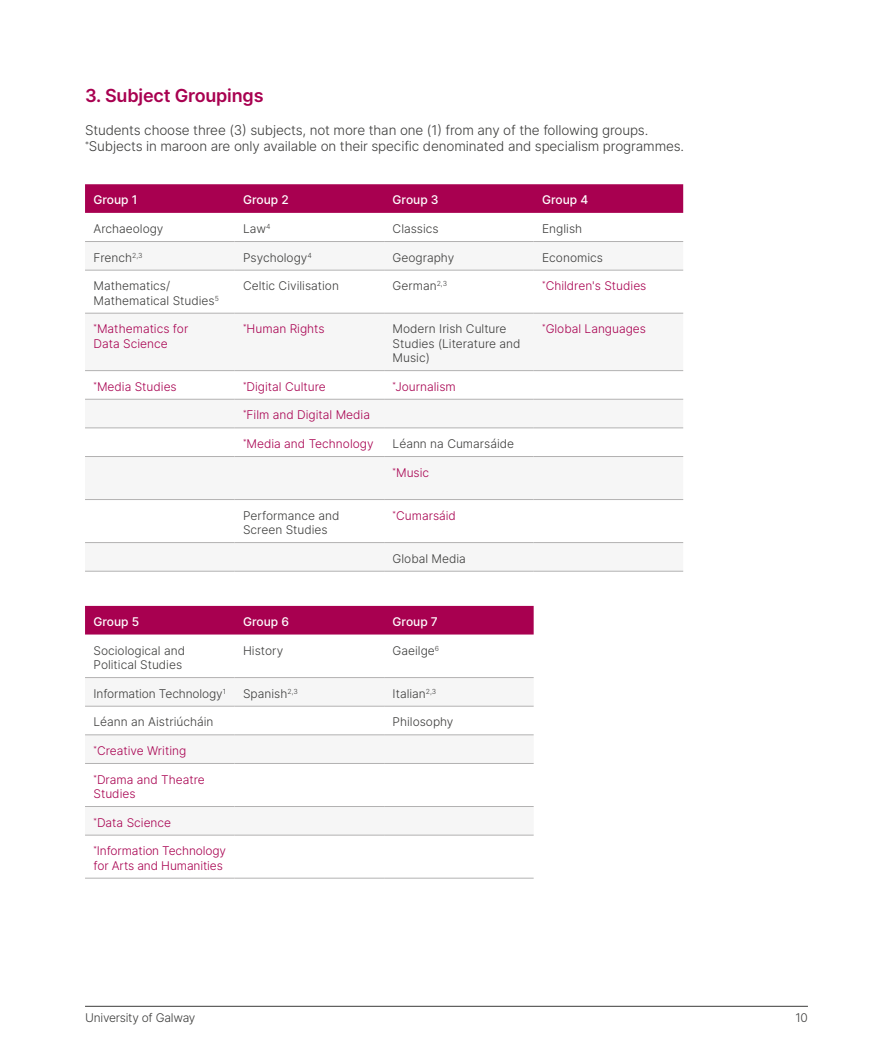
<style>
.page{position:relative;width:893px;height:1063px;background:#fff}
.page>*{position:absolute;margin:0;border:0;box-sizing:border-box;transform-origin:0 0}
.t1{font:600 18px "Inter";letter-spacing:-.01em;color:#a80050}
.t2{font:300 13.5px/16.2px "Inter";letter-spacing:-.01em;color:#3c3c3b}
.t3{font:300 12px/14.4px "Inter";color:#3c3c3b}
.t4{font:300 12px/14.4px "Inter";color:#a80050}
.t5{font:500 12px "Inter";color:#fff}
.t6{font:300 12px "Inter";letter-spacing:-.02em;color:#3c3c3b}
</style>
<div class="page">
<svg style="left:85px;top:184px;width:598px;height:29px;background:#a90352"></svg>
<div style="left:85px;top:242px;width:598px;height:28px;background:#f6f6f6"></div>
<svg style="left:85px;top:398px;width:598px;height:173px;fill:#f6f6f6"></svg>
<hr style="left:85px;top:241px;width:150px;height:1px;background:#b3b2b2">
<hr style="left:235px;top:241px;width:149px;height:1px;background:#b3b2b2">
<hr style="left:384px;top:241px;width:150px;height:1px;background:#b3b2b2">
<hr style="left:534px;top:241px;width:149px;height:1px;background:#b3b2b2">
<hr style="left:85px;top:270px;width:150px;height:1px;background:#b3b2b2">
<hr style="left:235px;top:270px;width:149px;height:1px;background:#b3b2b2">
<hr style="left:384px;top:270px;width:150px;height:1px;background:#b3b2b2">
<hr style="left:534px;top:270px;width:149px;height:1px;background:#b3b2b2">
<hr style="left:85px;top:313px;width:150px;height:1px;background:#b3b2b2">
<hr style="left:384px;top:313px;width:150px;height:1px;background:#b3b2b2">
<hr style="left:534px;top:313px;width:149px;height:1px;background:#b3b2b2">
<hr style="left:85px;top:370px;width:150px;height:1px;background:#b3b2b2">
<hr style="left:384px;top:370px;width:150px;height:1px;background:#b3b2b2">
<hr style="left:534px;top:370px;width:149px;height:1px;background:#b3b2b2">
<hr style="left:85px;top:399px;width:150px;height:1px;background:#b3b2b2">
<hr style="left:235px;top:399px;width:149px;height:1px;background:#b3b2b2">
<hr style="left:384px;top:399px;width:150px;height:1px;background:#b3b2b2">
<hr style="left:534px;top:399px;width:149px;height:1px;background:#b3b2b2">
<hr style="left:85px;top:428px;width:150px;height:1px;background:#b3b2b2">
<hr style="left:235px;top:428px;width:149px;height:1px;background:#b3b2b2">
<hr style="left:384px;top:428px;width:150px;height:1px;background:#b3b2b2">
<hr style="left:534px;top:428px;width:149px;height:1px;background:#b3b2b2">
<hr style="left:85px;top:456px;width:150px;height:1px;background:#b3b2b2">
<hr style="left:235px;top:456px;width:149px;height:1px;background:#b3b2b2">
<hr style="left:384px;top:456px;width:150px;height:1px;background:#b3b2b2">
<hr style="left:534px;top:456px;width:149px;height:1px;background:#b3b2b2">
<hr style="left:85px;top:499px;width:150px;height:1px;background:#b3b2b2">
<hr style="left:235px;top:499px;width:149px;height:1px;background:#b3b2b2">
<hr style="left:384px;top:499px;width:150px;height:1px;background:#b3b2b2">
<hr style="left:534px;top:499px;width:149px;height:1px;background:#b3b2b2">
<hr style="left:85px;top:542px;width:150px;height:1px;background:#b3b2b2">
<hr style="left:235px;top:542px;width:149px;height:1px;background:#b3b2b2">
<hr style="left:384px;top:542px;width:150px;height:1px;background:#b3b2b2">
<hr style="left:534px;top:542px;width:149px;height:1px;background:#b3b2b2">
<hr style="left:85px;top:571px;width:150px;height:1px;background:#b3b2b2">
<hr style="left:235px;top:571px;width:149px;height:1px;background:#b3b2b2">
<hr style="left:384px;top:571px;width:150px;height:1px;background:#b3b2b2">
<hr style="left:534px;top:571px;width:149px;height:1px;background:#b3b2b2">
<hr style="left:235px;top:313px;width:149px;height:1px;background:#b3b2b2">
<hr style="left:235px;top:370px;width:149px;height:1px;background:#b3b2b2">
<div style="left:85px;top:606px;width:449px;height:29px;background:#a80050"></div>
<div style="left:85px;top:678px;width:449px;height:28px;background:#f6f6f6"></div>
<svg style="left:85px;top:762px;width:449px;height:73px"></svg>
<hr style="left:85px;top:677px;width:150px;height:1px;background:#b3b2b2">
<hr style="left:235px;top:677px;width:149px;height:1px;background:#b3b2b2">
<hr style="left:384px;top:677px;width:150px;height:1px;background:#b3b2b2">
<hr style="left:85px;top:706px;width:150px;height:1px;background:#b3b2b2">
<hr style="left:235px;top:706px;width:149px;height:1px;background:#b3b2b2">
<hr style="left:384px;top:706px;width:150px;height:1px;background:#b3b2b2">
<hr style="left:85px;top:735px;width:150px;height:1px;background:#b3b2b2">
<hr style="left:384px;top:735px;width:150px;height:1px;background:#b3b2b2">
<hr style="left:85px;top:763px;width:150px;height:1px;background:#b3b2b2">
<hr style="left:384px;top:763px;width:150px;height:1px;background:#b3b2b2">
<hr style="left:85px;top:806px;width:150px;height:1px;background:#b3b2b2">
<hr style="left:235px;top:806px;width:149px;height:1px;background:#b3b2b2">
<hr style="left:384px;top:806px;width:150px;height:1px;background:#b3b2b2">
<hr style="left:85px;top:835px;width:150px;height:1px;background:#b3b2b2">
<hr style="left:235px;top:835px;width:149px;height:1px;background:#b3b2b2">
<hr style="left:384px;top:835px;width:150px;height:1px;background:#b3b2b2">
<hr style="left:85px;top:878px;width:150px;height:1px;background:#b3b2b2">
<hr style="left:235px;top:878px;width:149px;height:1px;background:#b3b2b2">
<hr style="left:384px;top:878px;width:150px;height:1px;background:#b3b2b2">
<hr style="left:235px;top:735px;width:149px;height:1px;background:#b3b2b2">
<hr style="left:235px;top:763px;width:149px;height:1px;background:#b3b2b2">
<hr style="left:85px;top:1006px;width:723px;height:1px;background:#3c3c3b">
<h1 class="t1" style="left:85px;top:83px;width:180px">3. Subject Groupings</h1>
<p class="t2" style="left:85px;top:122px;width:601px">Students choose three (3) subjects, not more than one (1) from any of the following groups. <sup>*</sup>Subjects in maroon are only available on their specific denominated and specialism programmes.</p>
<p class="t5" style="left:94px;top:191px;width:45px">Group 1</p>
<p class="t5" style="left:243px;top:191px;width:47px">Group 2</p>
<p class="t5" style="left:393px;top:191px;width:48px">Group 3</p>
<p class="t5" style="left:542px;top:191px;width:48px">Group 4</p>
<p class="t3" style="left:94px;top:221px;width:71px">Archaeology</p>
<p class="t3" style="left:243px;top:221px;width:29px">Law<sup>4</sup></p>
<p class="t3" style="left:393px;top:221px;width:48px">Classics</p>
<p class="t3" style="left:542px;top:221px;width:41px">English</p>
<p class="t3" style="left:94px;top:250px;width:51px">French<sup>2,3</sup></p>
<p class="t3" style="left:243px;top:250px;width:70px">Psychology<sup>4</sup></p>
<p class="t3" style="left:393px;top:250px;width:63px">Geography</p>
<p class="t3" style="left:542px;top:250px;width:62px">Economics</p>
<p class="t3" style="left:94px;top:279px;width:127px">Mathematics/<br>Mathematical Studies<sup>5</sup></p>
<p class="t3" style="left:243px;top:279px;width:97px">Celtic Civilisation</p>
<p class="t3" style="left:393px;top:279px;width:56px">German<sup>2,3</sup></p>
<p class="t4" style="left:542px;top:279px;width:106px"><sup>*</sup>Children's Studies</p>
<p class="t4" style="left:94px;top:322px;width:96px"><sup>*</sup>Mathematics for<br>Data Science</p>
<p class="t4" style="left:243px;top:322px;width:83px"><sup>*</sup>Human Rights</p>
<p class="t3" style="left:393px;top:322px;width:129px">Modern Irish Culture<br>Studies (Literature and<br>Music)</p>
<p class="t4" style="left:542px;top:322px;width:105px"><sup>*</sup>Global Languages</p>
<p class="t4" style="left:94px;top:379px;width:85px"><sup>*</sup>Media Studies</p>
<p class="t4" style="left:243px;top:379px;width:84px"><sup>*</sup>Digital Culture</p>
<p class="t4" style="left:393px;top:379px;width:65px"><sup>*</sup>Journalism</p>
<p class="t4" style="left:243px;top:408px;width:128px"><sup>*</sup>Film and Digital Media</p>
<p class="t4" style="left:243px;top:436px;width:132px"><sup>*</sup>Media and Technology</p>
<p class="t3" style="left:393px;top:436px;width:123px">Léann na Cumarsáide</p>
<p class="t4" style="left:393px;top:465px;width:38px"><sup>*</sup>Music</p>
<p class="t3" style="left:243px;top:508px;width:98px">Performance and<br>Screen Studies</p>
<p class="t4" style="left:393px;top:508px;width:65px"><sup>*</sup>Cumarsáid</p>
<p class="t3" style="left:393px;top:551px;width:75px">Global Media</p>
<p class="t5" style="left:94px;top:613px;width:47px">Group 5</p>
<p class="t5" style="left:243px;top:613px;width:47px">Group 6</p>
<p class="t5" style="left:393px;top:613px;width:47px">Group 7</p>
<p class="t3" style="left:94px;top:643px;width:93px">Sociological and<br>Political Studies</p>
<p class="t3" style="left:243px;top:643px;width:42px">History</p>
<p class="t3" style="left:393px;top:643px;width:48px">Gaeilge<sup>6</sup></p>
<p class="t3" style="left:94px;top:686px;width:134px">Information Technology<sup>1</sup></p>
<p class="t3" style="left:243px;top:686px;width:56px">Spanish<sup>2,3</sup></p>
<p class="t3" style="left:393px;top:686px;width:45px">Italian<sup>2,3</sup></p>
<p class="t3" style="left:94px;top:715px;width:121px">Léann an Aistriúcháin</p>
<p class="t3" style="left:393px;top:715px;width:62px">Philosophy</p>
<p class="t4" style="left:94px;top:743px;width:94px"><sup>*</sup>Creative Writing</p>
<p class="t4" style="left:94px;top:772px;width:113px"><sup>*</sup>Drama and Theatre<br>Studies</p>
<p class="t4" style="left:94px;top:815px;width:79px"><sup>*</sup>Data Science</p>
<p class="t4" style="left:94px;top:844px;width:134px"><sup>*</sup>Information Technology for Arts and Humanities</p>
<p class="t6" style="left:85px;top:1009px;width:112px">University of Galway</p>
<p class="t3" style="left:795px;top:1010px;width:14px">10</p>
</div>
